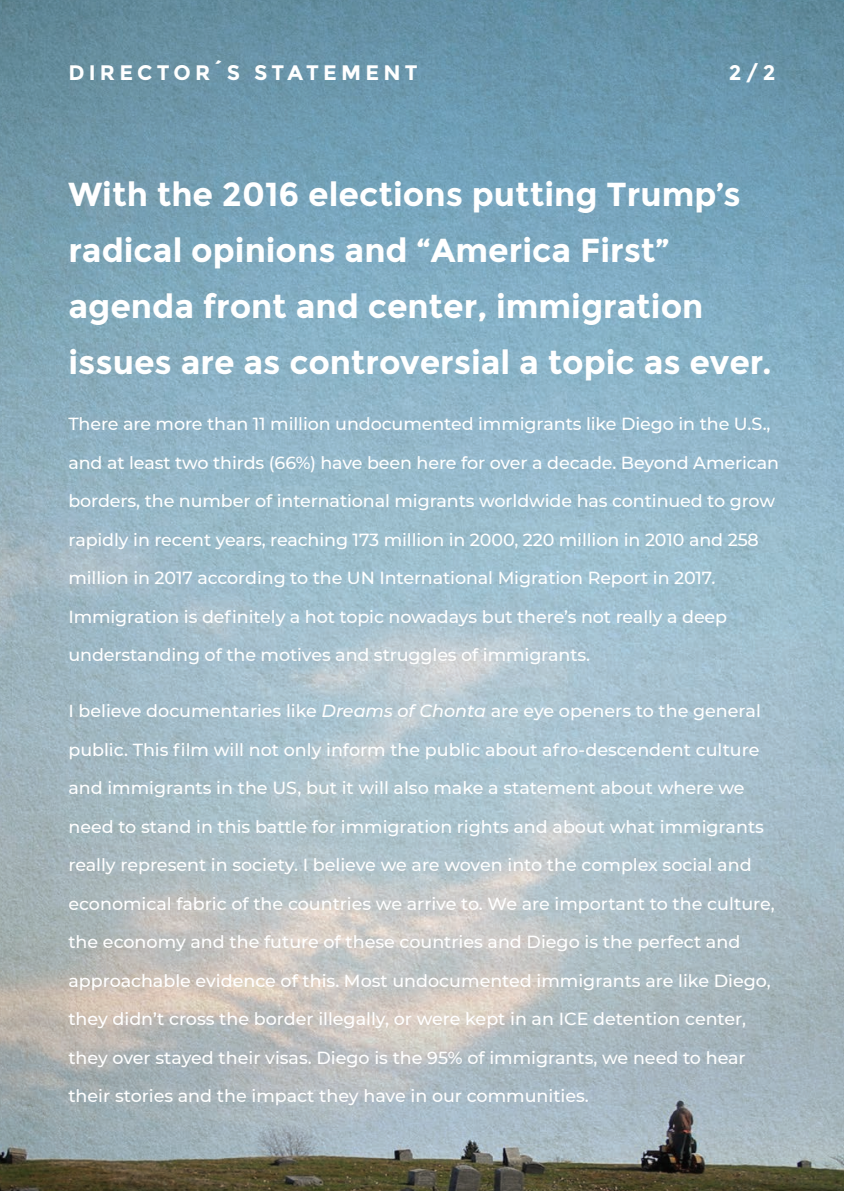
<style>
.page{position:relative;width:844px;height:1191px;background:#fff}
.page>*{position:absolute;margin:0;border:0;box-sizing:border-box;transform-origin:0 0}
.t1{font:700 33.25px/56px "Montserrat";color:#fff}
.t2{font:700 21px "Montserrat";letter-spacing:.2em;color:#fff}
.t3{font:500 17.5px/38.5px "Montserrat";letter-spacing:-.005em;color:#fff}
.s1{font-style:italic}
</style>
<div class="page">
<img style="left:0;top:0;width:843px;height:1191px">
<p class="t2" style="left:68px;top:60px;width:350px">DIRECTOR´S STATEMENT</p>
<p class="t2" style="left:728px;top:60px;width:48px">2/2</p>
<h1 class="t1" style="left:68px;top:166px;width:704px">With the 2016 elections putting Trump’s radical opinions and “America First” agenda front and center, immigration issues are as controversial a topic as ever.</h1>
<p class="t3" style="left:68px;top:404px;width:703px">There are more than 11 million undocumented immigrants like Diego in the U.S.,</p>
<p class="t3" style="left:68px;top:442px;width:712px">and at least two thirds (66%) have been here for over a decade. Beyond American</p>
<p class="t3" style="left:68px;top:481px;width:708px">borders, the number of international migrants worldwide has continued to grow</p>
<p class="t3" style="left:68px;top:519px;width:691px">rapidly in recent years, reaching 173 million in 2000, 220 million in 2010 and 258</p>
<p class="t3" style="left:68px;top:558px;width:648px">million in 2017 according to the UN International Migration Report in 2017.</p>
<p class="t3" style="left:68px;top:596px;width:660px">Immigration is definitely a hot topic nowadays but there’s not really a deep</p>
<p class="t3" style="left:68px;top:635px;width:523px">understanding of the motives and struggles of immigrants.</p>
<p class="t3" style="left:68px;top:691px;width:694px">I believe documentaries like <span class="s1">Dreams of Chonta</span> are eye openers to the general</p>
<p class="t3" style="left:68px;top:729px;width:692px">public. This film will not only inform the public about afro-descendent culture</p>
<p class="t3" style="left:68px;top:768px;width:677px">and immigrants in the US, but it will also make a statement about where we</p>
<p class="t3" style="left:68px;top:806px;width:697px">need to stand in this battle for immigration rights and about what immigrants</p>
<p class="t3" style="left:68px;top:845px;width:684px">really represent in society. I believe we are woven into the complex social and</p>
<p class="t3" style="left:68px;top:883px;width:707px">economical fabric of the countries we arrive to. We are important to the culture,</p>
<p class="t3" style="left:68px;top:922px;width:673px">the economy and the future of these countries and Diego is the perfect and</p>
<p class="t3" style="left:68px;top:960px;width:703px">approachable evidence of this. Most undocumented immigrants are like Diego, they didn’t cross the border illegally, or were kept in an ICE detention center,</p>
<p class="t3" style="left:68px;top:1037px;width:678px">they over stayed their visas. Diego is the 95% of immigrants, we need to hear</p>
<p class="t3" style="left:68px;top:1076px;width:522px">their stories and the impact they have in our communities.</p>
</div>
